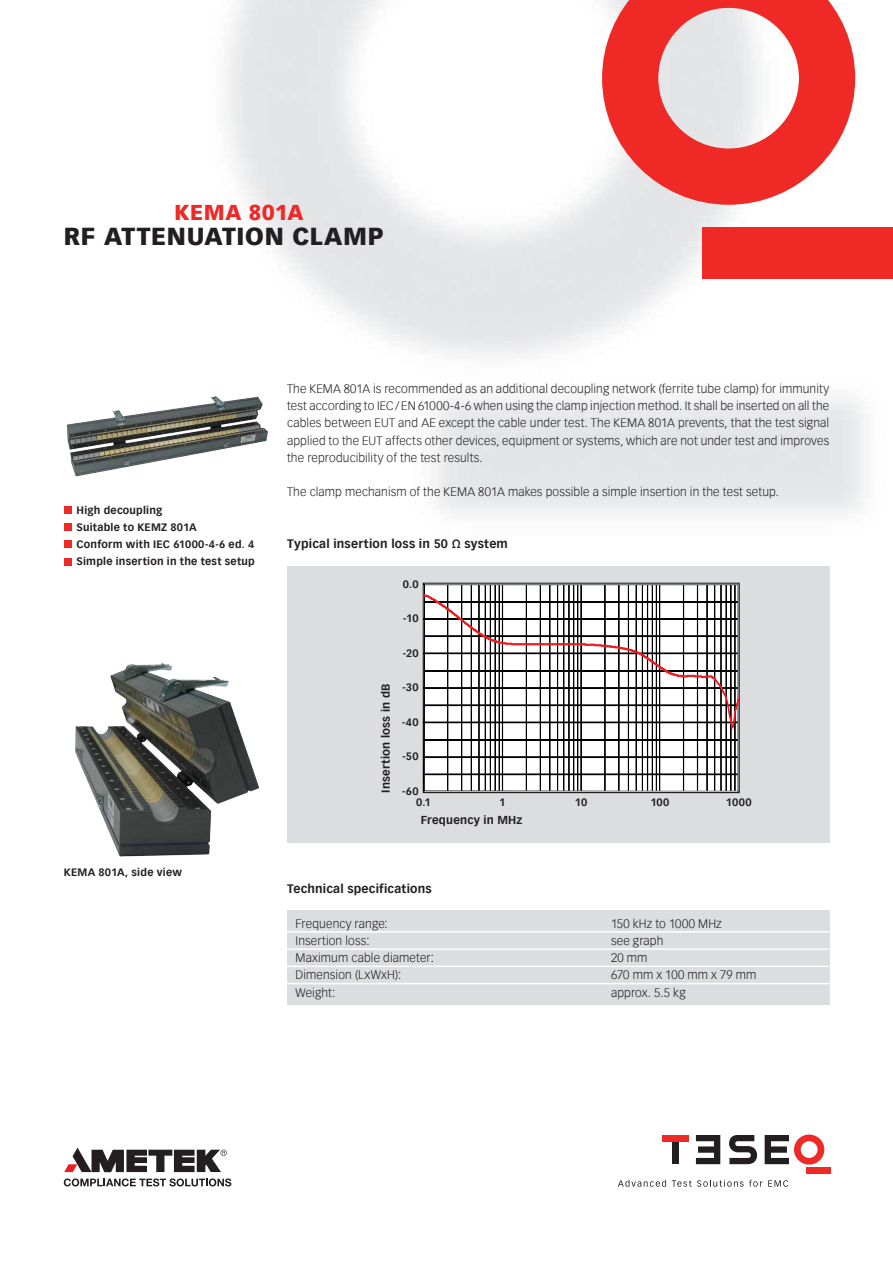
<style>
.page{position:relative;width:893px;height:1263px;background:#fff}
.page>*{position:absolute;margin:0;border:0;box-sizing:border-box;transform-origin:0 0}
.t1{font:900 24px "Vectora Com";letter-spacing:.03em;color:#231f20}
.t2{font:900 21px "Vectora Com";letter-spacing:.025em;color:#ee2926}
.t3{font:300 12px/17.2px "Vectora Com";letter-spacing:.01em;color:#231f20;text-align:justify}
.t4{font:700 12px "Vectora Com";letter-spacing:.015em;color:#231f20}
.t5{font:700 11.25px "Vectora Com";letter-spacing:.02em;color:#231f20}
.t6{font:700 10.5px/17.2px "Vectora Com";letter-spacing:.02em;color:#231f20}
.t7{font:6.75px "Trebuchet MS";letter-spacing:.015em;color:#000;scale:.71 1}
</style>
<div class="page">
<div style="left:806px;top:1167px;width:24px;height:6px;background:#ee2926"></div>
<svg style="left:765px;top:1134px;width:59px;height:30px"></svg>
<svg style="left:696px;top:1135px;width:24px;height:29px"></svg>
<div style="left:672px;top:1141px;width:7px;height:23px;background:#231f20"></div>
<div style="left:662px;top:1135px;width:27px;height:6px;background:#ee2926"></div>
<svg style="left:618px;top:1180px;width:48px;height:7px"></svg>
<svg style="left:672px;top:1180px;width:90px;height:7px"></svg>
<svg style="left:768px;top:1180px;width:20px;height:7px"></svg>
<svg style="left:729px;top:1135px;width:28px;height:29px"></svg>
<img style="left:225px;top:0;width:668px;height:515px">
<div style="left:702px;top:228px;width:191px;height:51px;background:#ee2926"></div>
<svg style="left:602px;top:0;width:253px;height:205px;fill:#ee2926"></svg>
<div style="left:64px;top:506px;width:7px;height:8px;background:#ee2926"></div>
<div style="left:64px;top:523px;width:7px;height:8px;background:#ee2926"></div>
<div style="left:64px;top:540px;width:7px;height:8px;background:#ee2926"></div>
<div style="left:64px;top:558px;width:7px;height:7px;background:#ee2926"></div>
<img style="left:67px;top:393px;width:203px;height:87px">
<img style="left:75px;top:663px;width:184px;height:194px">
<div style="left:287px;top:910px;width:542px;height:95px;background:#dcdddf"></div>
<hr style="left:287px;top:931px;width:542px;height:1px;background:#fff">
<hr style="left:287px;top:948px;width:542px;height:2px;background:#fff">
<hr style="left:287px;top:965px;width:542px;height:2px;background:#fff">
<hr style="left:287px;top:983px;width:542px;height:1px;background:#fff">
<div style="left:287px;top:567px;width:542px;height:276px;background:#dcdddf"></div>
<svg style="left:425px;top:584px;width:314px;height:207px"></svg>
<div style="left:423px;top:584px;width:2px;height:207px;border:1px solid #000"></div>
<svg style="left:423px;top:791px;width:316px;height:1px"></svg>
<svg style="left:423px;top:594px;width:316px;height:136px"></svg>
<svg style="left:64px;top:1178px;width:167px;height:8px"></svg>
<svg style="left:64px;top:1147px;width:163px;height:25px"></svg>
<h2 class="t2" style="left:174px;top:200px;width:131px">KEMA 801A</h2>
<h1 class="t1" style="left:64px;top:221px;width:321px">RF ATTENUATION CLAMP</h1>
<p class="t6" style="left:77px;top:501px;width:180px">High decoupling<br>Suitable to KEMZ 801A<br>Conform with IEC 61000-4-6 ed. 4<br>Simple insertion in the test setup</p>
<p class="t6" style="left:64px;top:863px;width:120px">KEMA 801A, side view</p>
<p class="t3" style="left:287px;top:380px;width:544px">The KEMA 801A is recommended as an additional decoupling network (ferrite tube clamp) for immunity test according to IEC/EN 61000-4-6 when using the clamp injection method. It shall be inserted on all the cables between EUT and AE except the cable under test. The KEMA 801A prevents, that the test signal applied to the EUT affects other devices, equipment or systems, which are not under test and improves the reproducibility of the test results.</p>
<p class="t3" style="left:287px;top:483px;width:493px">The clamp mechanism of the KEMA 801A makes possible a simple insertion in the test setup.</p>
<p class="t4" style="left:287px;top:536px;width:222px">Typical insertion loss in 50 Ω system</p>
<p class="t5" style="left:379px;top:793px;width:111px;rotate:-90deg">Insertion loss in dB</p>
<p class="t6" style="left:403px;top:575px;width:17px">0.0</p>
<p class="t6" style="left:403px;top:610px;width:17px">-10</p>
<p class="t6" style="left:403px;top:644px;width:17px">-20</p>
<p class="t7" style="left:416px;top:581px;width:5px">0</p>
<p class="t7" style="left:414px;top:615px;width:9px">10</p>
<p class="t7" style="left:414px;top:650px;width:9px">20</p>
<p class="t6" style="left:402px;top:679px;width:18px">-30</p>
<p class="t7" style="left:414px;top:684px;width:9px">30</p>
<p class="t6" style="left:402px;top:713px;width:18px">-40</p>
<p class="t7" style="left:414px;top:719px;width:9px">40</p>
<p class="t6" style="left:402px;top:748px;width:18px">-50</p>
<p class="t6" style="left:416px;top:794px;width:16px">0.1</p>
<p class="t6" style="left:499px;top:794px;width:8px">1</p>
<p class="t6" style="left:575px;top:794px;width:14px">10</p>
<p class="t6" style="left:650px;top:794px;width:21px">100</p>
<p class="t6" style="left:726px;top:794px;width:27px">1000</p>
<p class="t5" style="left:421px;top:813px;width:103px">Frequency in MHz</p>
<p class="t7" style="left:414px;top:753px;width:9px">50</p>
<p class="t6" style="left:402px;top:782px;width:18px">-60</p>
<p class="t7" style="left:414px;top:788px;width:9px">60</p>
<p class="t7" style="left:420px;top:799px;width:11px">0,1</p>
<p class="t7" style="left:499px;top:799px;width:11px">1,0</p>
<p class="t7" style="left:576px;top:799px;width:15px">10,0</p>
<p class="t7" style="left:653px;top:799px;width:18px">100,0</p>
<p class="t7" style="left:731px;top:799px;width:22px">1000,0</p>
<p class="t4" style="left:287px;top:881px;width:146px">Technical specifications</p>
<p class="t3" style="left:296px;top:915px;width:94px">Frequency range:</p>
<p class="t3" style="left:611px;top:915px;width:112px">150 kHz to 1000 MHz</p>
<p class="t3" style="left:296px;top:932px;width:75px">Insertion loss:</p>
<p class="t3" style="left:611px;top:932px;width:54px">see graph</p>
<p class="t3" style="left:296px;top:949px;width:140px">Maximum cable diameter:</p>
<p class="t3" style="left:611px;top:949px;width:38px">20 mm</p>
<p class="t3" style="left:296px;top:966px;width:107px">Dimension (LxWxH):</p>
<p class="t3" style="left:611px;top:966px;width:147px">670 mm x 100 mm x 79 mm</p>
<p class="t3" style="left:296px;top:984px;width:41px">Weight:</p>
<p class="t3" style="left:611px;top:984px;width:76px">approx. 5.5 kg</p>
</div>
